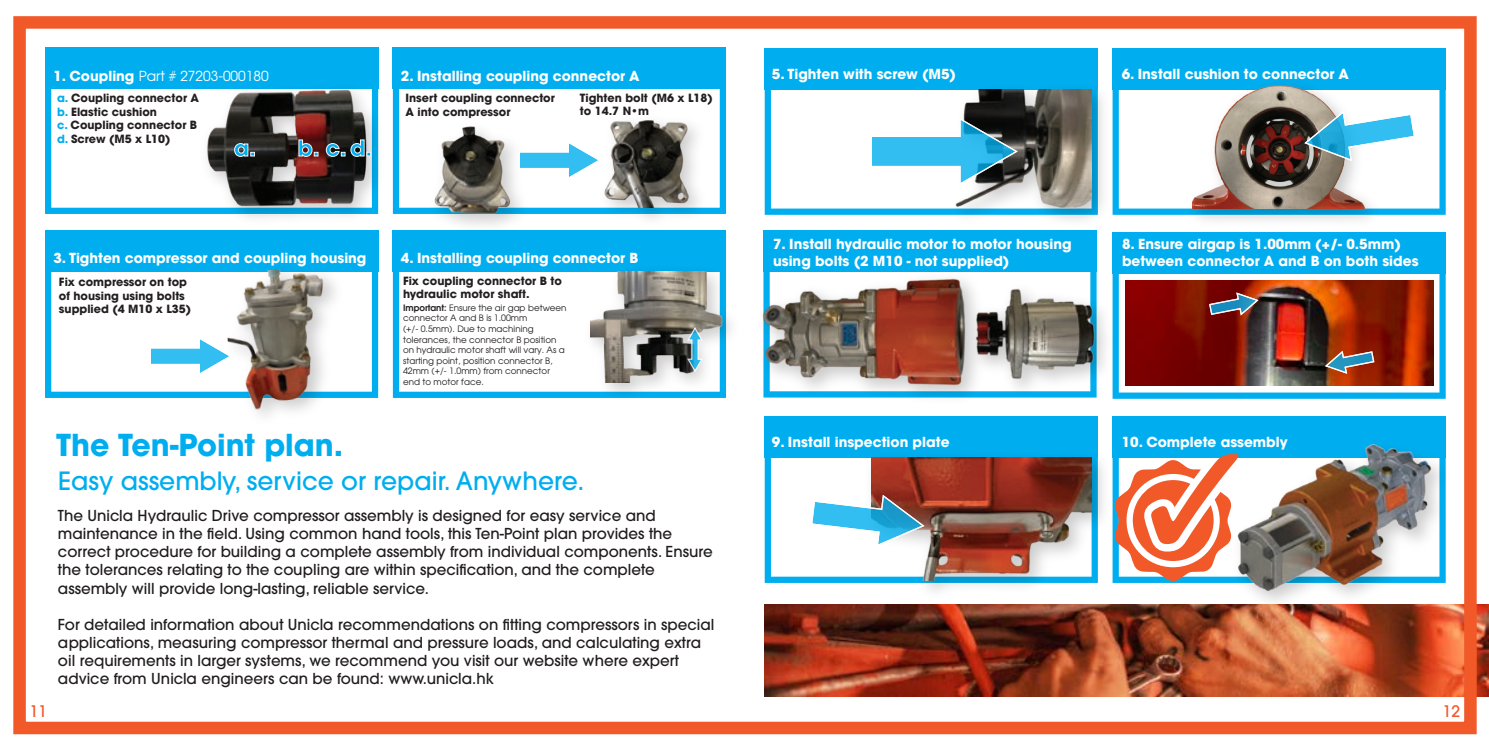
<style>
.page{position:relative;width:1489px;height:745px;background:#fff}
.page>*{position:absolute;margin:0;border:0;box-sizing:border-box;transform-origin:0 0}
.t1{font:700 30px "ITC Avant Garde Pro";color:#00aeef}
.t2{font:500 25px "ITC Avant Garde Pro";color:#00aeef}
.t3{font:700 21.75px "Avant Garde LT";color:#00aeef}
.t4{font:500 15.75px "ITC Avant Garde Pro";color:#f15929}
.t5{font:500 15px/18px "ITC Avant Garde Pro";color:#211d1e}
.t6{font:700 13.75px/16.5px "Avant Garde LT";color:#fff}
.t7{font:13.75px "Avant Garde";color:#fff}
.t8{font:700 11.25px/13.5px "Avant Garde LT";color:#231f20}
.t9{font:8.75px/10.5px "Avant Garde";color:#231f20}
.s1{font-family:"Avant Garde LT";font-weight:700}
.s2{color:#00aeef}
.s3{font-family:"ITC Avant Garde Pro";font-weight:500}
.s4{font-family:"Avant Garde LT";font-weight:600}
</style>
<div class="page">
<div style="left:13px;top:16px;width:738px;height:717px;border:12px solid #f15929"></div>
<svg style="left:45px;top:89px;width:142px;height:125px"></svg>
<div style="left:45px;top:47px;width:333px;height:42px;background:#00aeef"></div>
<svg style="left:393px;top:89px;width:333px;height:125px"></svg>
<svg style="left:45px;top:271px;width:333px;height:126px"></svg>
<svg style="left:393px;top:271px;width:185px;height:126px"></svg>
<svg style="left:764px;top:89px;width:179px;height:126px"></svg>
<svg style="left:1115px;top:89px;width:330px;height:126px"></svg>
<svg style="left:1119px;top:273px;width:326px;height:125px"></svg>
<div style="left:393px;top:47px;width:333px;height:42px;background:#00aeef"></div>
<div style="left:764px;top:48px;width:333px;height:41px;background:#00aeef"></div>
<div style="left:1112px;top:48px;width:333px;height:41px;background:#00aeef"></div>
<div style="left:763px;top:230px;width:333px;height:42px;background:#00aeef"></div>
<div style="left:1112px;top:232px;width:333px;height:41px;background:#00aeef"></div>
<svg style="left:764px;top:457px;width:94px;height:125px"></svg>
<div style="left:764px;top:416px;width:333px;height:41px;background:#00aeef"></div>
<div style="left:1112px;top:416px;width:333px;height:41px;background:#00aeef"></div>
<div style="left:45px;top:230px;width:333px;height:41px;background:#00aeef"></div>
<div style="left:393px;top:230px;width:333px;height:41px;background:#00aeef"></div>
<img style="left:187px;top:81px;width:192px;height:137px">
<svg style="left:234px;top:143px;width:21px;height:14px"></svg>
<svg style="left:298px;top:139px;width:20px;height:18px"></svg>
<svg style="left:326px;top:139px;width:45px;height:18px"></svg>
<img style="left:396px;top:110px;width:147px;height:110px">
<img style="left:592px;top:107px;width:121px;height:112px">
<img style="left:600px;top:115px;width:93px;height:93px">
<img style="left:215px;top:271px;width:135px;height:127px">
<img style="left:222px;top:269px;width:127px;height:147px">
<img style="left:943px;top:77px;width:172px;height:156px">
<img style="left:925px;top:89px;width:166px;height:124px">
<svg style="left:518px;top:140px;width:84px;height:40px"></svg>
<svg style="left:870px;top:116px;width:148px;height:70px"></svg>
<svg style="left:149px;top:336px;width:84px;height:40px"></svg>
<img style="left:1178px;top:89px;width:211px;height:131px">
<img style="left:1192px;top:85px;width:173px;height:124px">
<svg style="left:1302px;top:110px;width:113px;height:52px"></svg>
<img style="left:1112px;top:273px;width:7px;height:126px">
<img style="left:762px;top:258px;width:344px;height:140px">
<img style="left:858px;top:444px;width:258px;height:147px">
<img style="left:871px;top:457px;width:220px;height:123px">
<svg style="left:810px;top:493px;width:115px;height:54px"></svg>
<img style="left:1440px;top:432px;width:6px;height:151px">
<img style="left:1218px;top:444px;width:222px;height:158px">
<svg style="left:1114px;top:454px;width:124px;height:127px"></svg>
<img style="left:578px;top:271px;width:148px;height:127px">
<img style="left:590px;top:271px;width:141px;height:111px">
<svg style="left:687px;top:327px;width:16px;height:45px"></svg>
<img style="left:1125px;top:280px;width:308px;height:105px">
<svg style="left:1323px;top:349px;width:51px;height:25px"></svg>
<svg style="left:1208px;top:291px;width:51px;height:25px"></svg>
<img style="left:764px;top:603px;width:724px;height:92px">
<div style="left:738px;top:16px;width:738px;height:717px;border:12px solid #f15929"></div>
<p class="t6" style="left:401px;top:67px;width:240px">2. Installing coupling connector A</p>
<p class="t6" style="left:771px;top:65px;width:186px">5. Tighten with screw (M5)</p>
<p class="t6" style="left:1121px;top:65px;width:229px">6. Install cushion to connector A</p>
<p class="t7" style="left:53px;top:67px;width:217px"><span class="s1">1. Coupling</span> Part # 27203-000180</p>
<p class="t8" style="left:57px;top:91px;width:143px"><span class="s2">a.</span> Coupling connector A <span class="s2">b.</span> Elastic cushion<br><span class="s2">c.</span> Coupling connector B <span class="s2">d.</span> Screw (M5 x L10)</p>
<p class="t8" style="left:405px;top:91px;width:151px">Insert coupling connector<br>A into compressor</p>
<p class="t8" style="left:580px;top:91px;width:134px">Tighten bolt (M6 x L18) to 14.7 N<span class="s3">•</span>m</p>
<h3 class="t3" style="left:234px;top:134px;width:140px">a. b. c. d.</h3>
<p class="t6" style="left:773px;top:235px;width:300px">7. Install hydraulic motor to motor housing using bolts (2 M10 - not supplied)</p>
<p class="t6" style="left:1121px;top:235px;width:280px">8. Ensure airgap is 1.00mm (+/- 0.5mm)</p>
<p class="t6" style="left:53px;top:249px;width:314px">3. Tighten compressor and coupling housing</p>
<p class="t6" style="left:401px;top:249px;width:239px">4. Installing coupling connector B</p>
<p class="t6" style="left:1121px;top:252px;width:298px">between connector A and B on both sides</p>
<p class="t8" style="left:59px;top:275px;width:134px">Fix compressor on top of housing using bolts supplied (4 M10 x L35)</p>
<p class="t8" style="left:403px;top:275px;width:160px;line-height:12.5px">Fix coupling connector B to hydraulic motor shaft.</p>
<p class="t9" style="left:403px;top:302px;width:165px"><span class="s4">Important:</span> Ensure the air gap between connector A and B is 1.00mm<br>(+/- 0.5mm). Due to machining tolerances, the connector B position on hydraulic motor shaft will vary. As a starting point, position connector B,<br>42mm (+/- 1.0mm) from connector end to motor face.</p>
<h1 class="t1" style="left:56px;top:424px;width:288px">The Ten-Point plan.</h1>
<h2 class="t2" style="left:58px;top:464px;width:528px">Easy assembly, service or repair. Anywhere.</h2>
<p class="t5" style="left:58px;top:506px;width:656px">The Unicla Hydraulic Drive compressor assembly is designed for easy service and maintenance in the field. Using common hand tools, this Ten-Point plan provides the correct procedure for building a complete assembly from individual components. Ensure the tolerances relating to the coupling are within specification, and the complete assembly will provide long-lasting, reliable service.</p>
<p class="t5" style="left:58px;top:614px;width:658px">For detailed information about Unicla recommendations on fitting compressors in special applications, measuring compressor thermal and pressure loads, and calculating extra oil requirements in larger systems, we recommend you visit our website where expert advice from Unicla engineers can be found: www.unicla.hk</p>
<p class="t6" style="left:771px;top:433px;width:179px">9. Install inspection plate</p>
<p class="t6" style="left:1121px;top:433px;width:167px">10. Complete assembly</p>
<p class="t4" style="left:29px;top:701px;width:19px">11</p>
<p class="t4" style="left:1442px;top:701px;width:19px">12</p>
</div>
